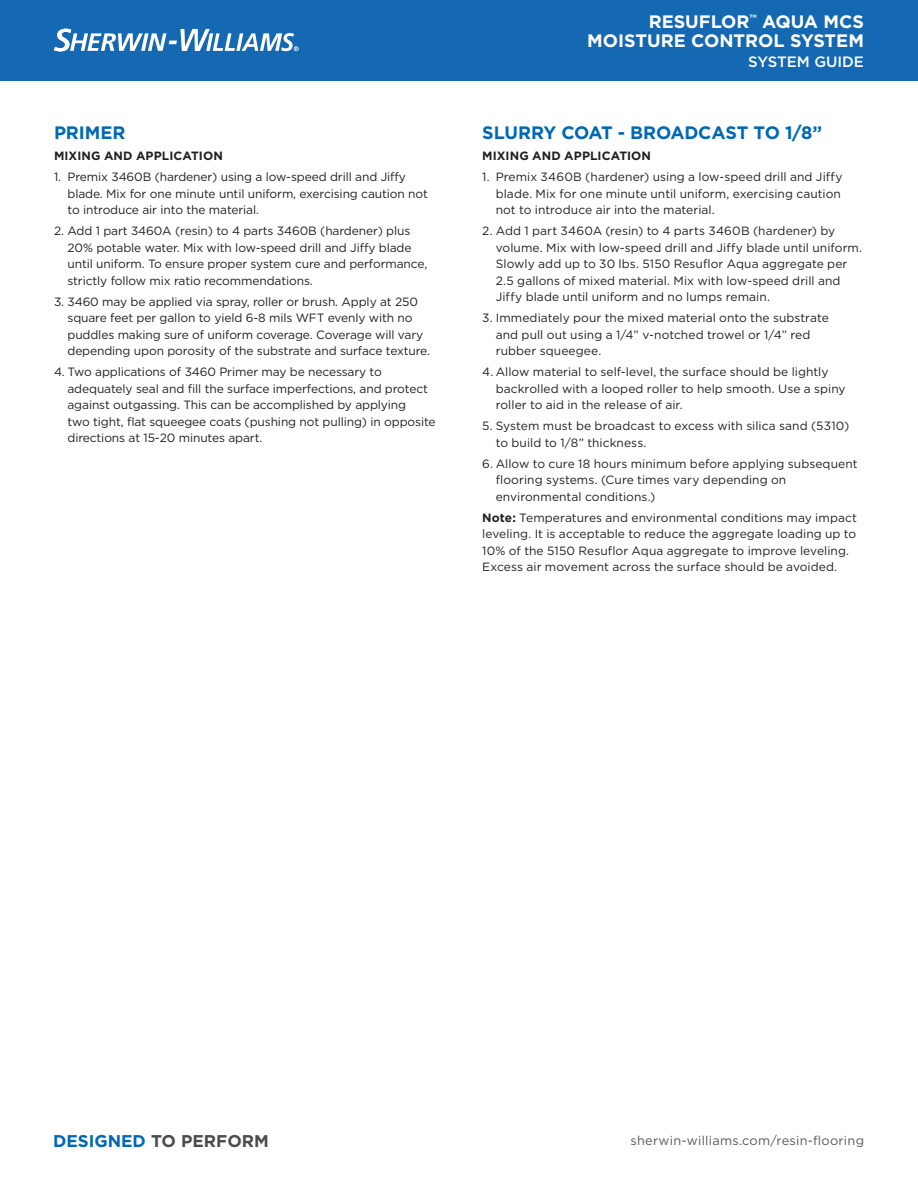
<style>
.page{position:relative;width:918px;height:1188px;background:#fff}
.page>*{position:absolute;margin:0;border:0;box-sizing:border-box;transform-origin:0 0}
.Backside_Product_Des{font:700 18px/19.5px "Gotham";color:#fff;text-align:right}
.Paragraph{font:700 18px "Gotham";letter-spacing:-.01em;color:#0168b3}
.t1{font:700 16.95px "Gotham";color:#4b4c4d}
.Backside_Product_Des-2{font:500 15px "Gotham";color:#fff}
.t2{font:12.75px "Gotham";letter-spacing:.02em;color:#57585a}
.Paragraph-2{font:12px/16.5px "Gotham";letter-spacing:-.005em;color:#231f20}
.Paragraph-3{font:700 12px "Gotham";letter-spacing:.01em;color:#231f20}
.s1{font-weight:700}
.s2{color:#0168b3}
</style>
<div class="page">
<div style="left:0;top:0;width:918px;height:80px;background:#1568b2"></div>
<svg style="left:54px;top:29px;width:245px;height:22px"></svg>
<p class="Paragraph" style="left:54px;top:121px;width:73px">PRIMER</p>
<p class="Paragraph-3" style="left:54px;top:148px;width:170px">MIXING AND APPLICATION</p>
<p class="Paragraph-2" style="left:68px;top:168px;width:362px;text-indent:-14px">1. Premix 3460B (hardener) using a low-speed drill and Jiffy blade. Mix for one minute until uniform, exercising caution not to introduce air into the material.</p>
<p class="Paragraph-2" style="left:68px;top:222px;width:361px;text-indent:-14px">2. Add 1 part 3460A (resin) to 4 parts 3460B (hardener) plus 20% potable water. Mix with low-speed drill and Jiffy blade until uniform. To ensure proper system cure and performance, strictly follow mix ratio recommendations.</p>
<p class="Paragraph-2" style="left:68px;top:293px;width:364px;text-indent:-14px">3. 3460 may be applied via spray, roller or brush. Apply at 250 square feet per gallon to yield 6-8 mils WFT evenly with no puddles making sure of uniform coverage. Coverage will vary depending upon porosity of the substrate and surface texture.</p>
<p class="Paragraph-2" style="left:68px;top:363px;width:370px;text-indent:-14px">4. Two applications of 3460 Primer may be necessary to adequately seal and fill the surface imperfections, and protect against outgassing. This can be accomplished by applying<br>two tight, flat squeegee coats (pushing not pulling) in opposite directions at 15-20 minutes apart.</p>
<p class="Backside_Product_Des" style="left:587px;top:12px;width:278px">RESUFLOR<sup>™</sup> AQUA MCS<br>MOISTURE CONTROL SYSTEM</p>
<p class="Backside_Product_Des-2" style="left:748px;top:52px;width:117px">SYSTEM GUIDE</p>
<p class="Paragraph" style="left:482px;top:121px;width:342px">SLURRY COAT - BROADCAST TO 1/8”</p>
<p class="Paragraph-3" style="left:482px;top:148px;width:170px">MIXING AND APPLICATION</p>
<p class="Paragraph-2" style="left:496px;top:168px;width:348px;text-indent:-14px">1. Premix 3460B (hardener) using a low-speed drill and Jiffy blade. Mix for one minute until uniform, exercising caution not to introduce air into the material.</p>
<p class="Paragraph-2" style="left:496px;top:222px;width:368px;text-indent:-14px">2. Add 1 part 3460A (resin) to 4 parts 3460B (hardener) by volume. Mix with low-speed drill and Jiffy blade until uniform.<br>Slowly add up to 30 lbs. 5150 Resuflor Aqua aggregate per 2.5 gallons of mixed material. Mix with low-speed drill and Jiffy blade until uniform and no lumps remain.</p>
<p class="Paragraph-2" style="left:496px;top:309px;width:335px;text-indent:-14px">3. Immediately pour the mixed material onto the substrate and pull out using a 1/4” v-notched trowel or 1/4” red rubber squeegee.</p>
<p class="Paragraph-2" style="left:496px;top:363px;width:351px;text-indent:-14px">4. Allow material to self-level, the surface should be lightly backrolled with a looped roller to help smooth. Use a spiny roller to aid in the release of air.</p>
<p class="Paragraph-2" style="left:496px;top:417px;width:355px;text-indent:-14px">5. System must be broadcast to excess with silica sand (5310) to build to 1/8” thickness.</p>
<p class="Paragraph-2" style="left:496px;top:455px;width:363px;text-indent:-14px">6. Allow to cure 18 hours minimum before applying subsequent flooring systems. (Cure times vary depending on environmental conditions.)</p>
<p class="Paragraph-2" style="left:482px;top:509px;width:376px"><span class="s1">Note:</span> Temperatures and environmental conditions may impact leveling. It is acceptable to reduce the aggregate loading up to 10% of the 5150 Resuflor Aqua aggregate to improve leveling.<br>Excess air movement across the surface should be avoided.</p>
<p class="t1" style="left:53px;top:1129px;width:217px"><span class="s2">DESIGNED</span> TO PERFORM</p>
<p class="t2" style="left:631px;top:1132px;width:235px">sherwin-williams.com/resin-flooring</p>
</div>
